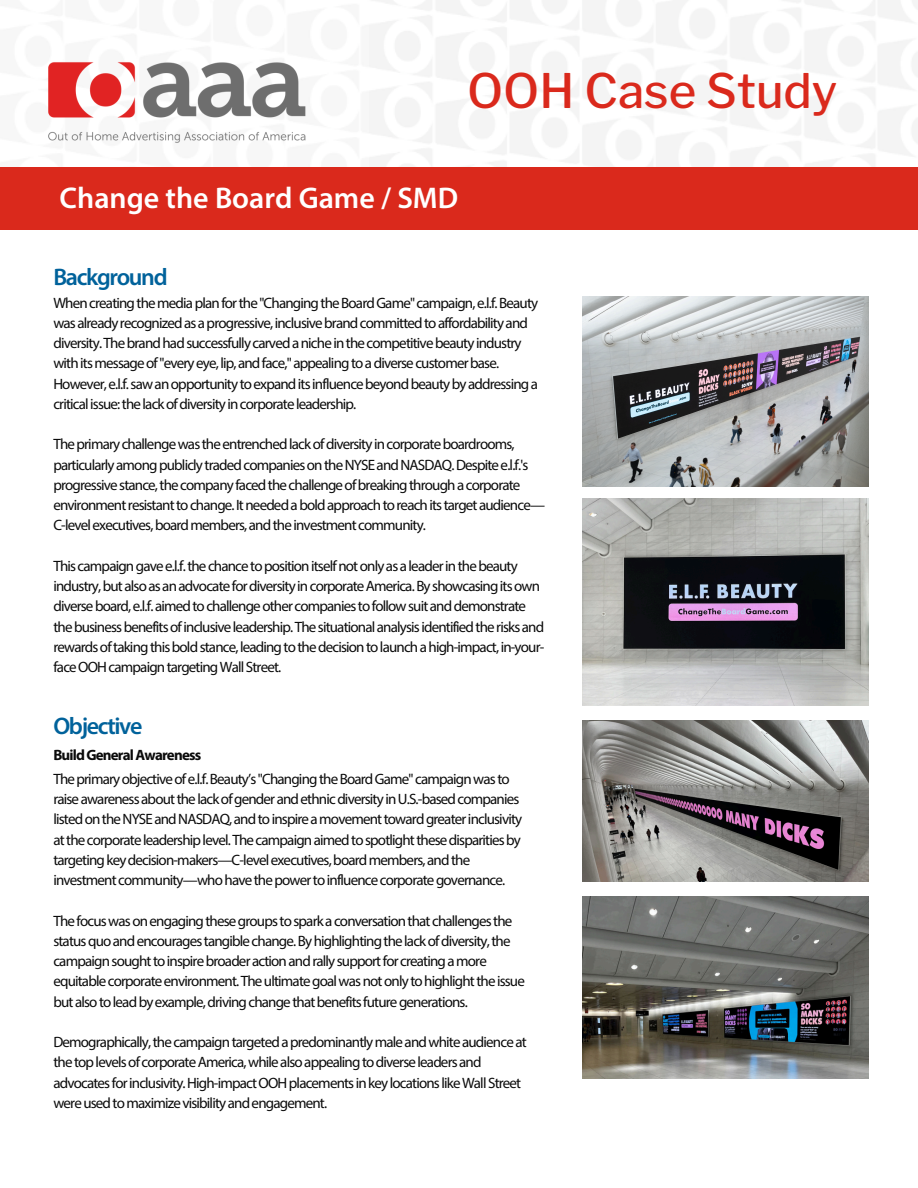
<style>
.page{position:relative;width:918px;height:1188px;background:#fff}
.page>*{position:absolute;margin:0;border:0;box-sizing:border-box;transform-origin:0 0}
.t1{font:500 47.25px "Libre Franklin";color:#da291c}
.t2{font:600 30px "Myriad Pro";color:#fff}
.t3{font:600 24px "Myriad Pro";letter-spacing:-.055em;color:#00629b}
.t4{font:15px/20.2px "Myriad Pro";letter-spacing:-.055em;color:#0b0b0b}
.t5{font:700 15px "Myriad Pro";letter-spacing:-.055em;color:#0b0b0b}
</style>
<div class="page">
<img style="left:48px;top:61px;width:258px;height:82px">
<div style="left:0;top:167px;width:918px;height:63px;background:#da291c"></div>
<img style="left:583px;top:498px;width:286px;height:207px">
<img style="left:583px;top:721px;width:286px;height:161px">
<img style="left:583px;top:297px;width:286px;height:190px">
<img style="left:583px;top:897px;width:286px;height:181px">
<p class="t1" style="left:467px;top:62px;width:372px">OOH Case Study</p>
<p class="t2" style="left:60px;top:186px;width:400px">Change the Board Game / SMD</p>
<h1 class="t3" style="left:53px;top:267px;width:116px">Background</h1>
<h2 class="t4" style="left:53px;top:294px;width:486px">When creating the media plan for the "Changing the Board Game" campaign, e.l.f. Beauty was already recognized as a progressive, inclusive brand committed to affordability and diversity. The brand had successfully carved a niche in the competitive beauty industry with its message of "every eye, lip, and face," appealing to a diverse customer base.<br>However, e.l.f. saw an opportunity to expand its influence beyond beauty by addressing a critical issue: the lack of diversity in corporate leadership.</h2>
<h3 class="t4" style="left:53px;top:436px;width:493px">The primary challenge was the entrenched lack of diversity in corporate boardrooms, particularly among publicly traded companies on the NYSE and NASDAQ. Despite e.l.f.'s progressive stance, the company faced the challenge of breaking through a corporate environment resistant to change. It needed a bold approach to reach its target audience— C-level executives, board members, and the investment community.</h3>
<p class="t4" style="left:53px;top:557px;width:493px">This campaign gave e.l.f. the chance to position itself not only as a leader in the beauty industry, but also as an advocate for diversity in corporate America. By showcasing its own diverse board, e.l.f. aimed to challenge other companies to follow suit and demonstrate the business benefits of inclusive leadership. The situational analysis identified the risks and rewards oftaking this bold stance, leading to the decision to launch a high-impact, in-your&shy;face OOH campaign targeting Wall Street.</p>
<p class="t3" style="left:53px;top:716px;width:91px">Objective</p>
<p class="t5" style="left:53px;top:749px;width:149px">BuildGeneralAwareness</p>
<p class="t4" style="left:53px;top:770px;width:470px">The primary objective of e.l.f. Beauty’s "Changing the Board Game" campaign was to raise awareness about the lack of gender and ethnic diversity in U.S.-based companies listed on the NYSE and NASDAQ, and to inspire a movement toward greater inclusivity at the corporate leadership level. The campaign aimed to spotlight these disparities by targeting key decision-makers—C-level executives, board members, and the investment community—who have the power to influence corporate governance.</p>
<p class="t4" style="left:53px;top:912px;width:473px">The focus was on engaging these groups to spark a conversation that challenges the status quo and encourages tangible change. By highlighting the lack of diversity, the campaign sought to inspire broader action and rally support for creating a more equitable corporate environment. The ultimate goal was not only to highlight the issue but also to lead by example, driving change that benefits future generations.</p>
<h3 class="t4" style="left:53px;top:1033px;width:475px">Demographically, the campaign targeted a predominantly male and white audience at the top levels of corporate America, while also appealing to diverse leaders and advocates for inclusivity. High-impact OOH placements in key locations like Wall Street were used to maximize visibility and engagement.</h3>
</div>
